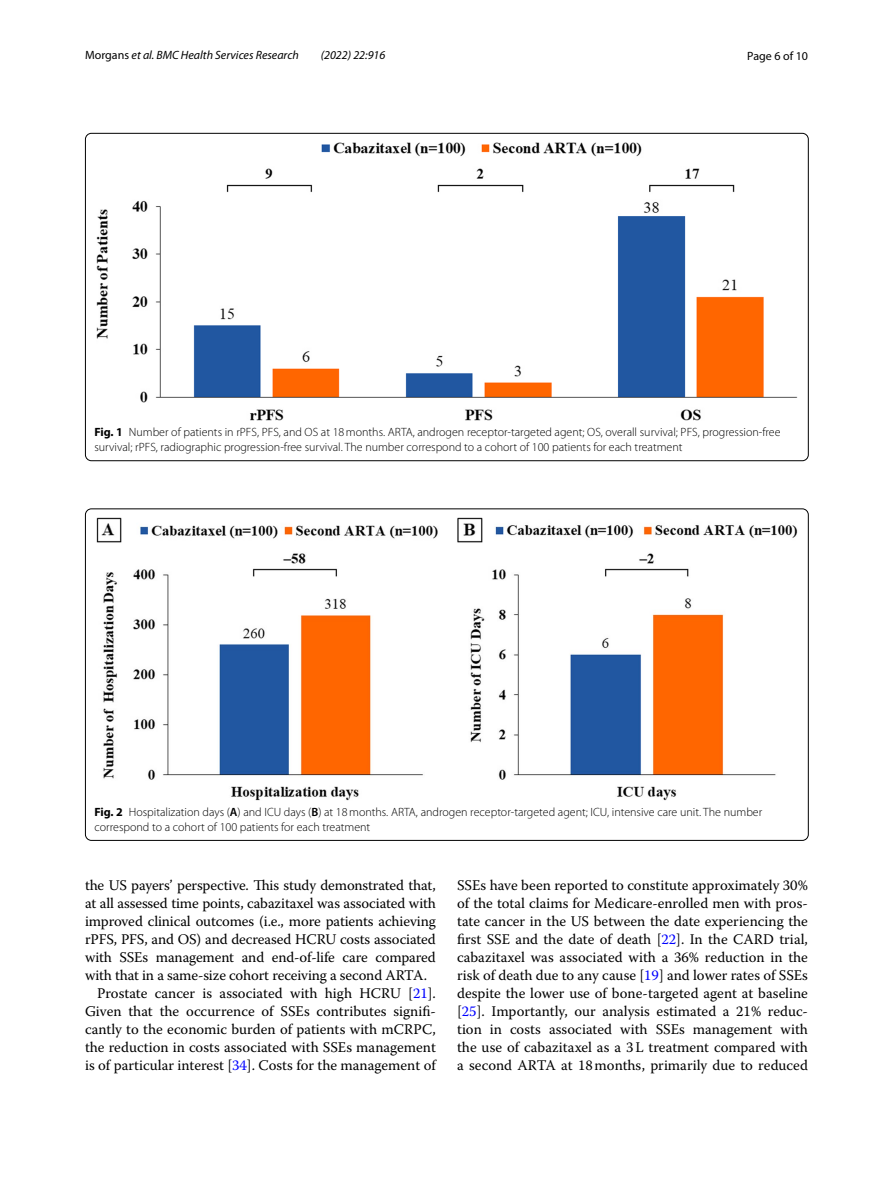
<style>
.page{position:relative;width:893px;height:1187px;background:#fff}
.page>*{position:absolute;margin:0;border:0;box-sizing:border-box;transform-origin:0 0}
.t1{font:14.7px/18px "Warnock Pro";letter-spacing:-.005em;color:#000;text-align:justify}
.t2{font:300 12px/15px "Myriad Pro";color:#000}
.t3{font:italic 12px "Myriad Pro";color:#000}
.t4{font:12px "Myriad Pro";color:#000}
.s1{font-style:normal}
.s2{font-weight:700}
.s3{font-weight:600}
.s4{color:#00f}
</style>
<div class="page">
<img style="left:97px;top:142px;width:700px;height:279px">
<img style="left:97px;top:518px;width:700px;height:282px">
<p class="t3" style="left:85px;top:48px;width:215px"><span class="s1">Morgans</span> et al. BMC Health Services Research</p>
<p class="t3" style="left:321px;top:48px;width:66px">(2022) 22:916</p>
<p class="t4" style="left:747px;top:48px;width:62px">Page 6 of 10</p>
<p class="t2" style="left:94px;top:424px;width:688px"><span class="s2">Fig. 1</span> Number of patients in rPFS, PFS, and OS at 18months. ARTA, androgen receptor-targeted agent; OS, overall survival; PFS, progression-free survival; rPFS, radiographic progression-free survival. The number correspond to a cohort of 100 patients for each treatment</p>
<p class="t2" style="left:94px;top:804px;width:669px"><span class="s2">Fig. 2</span> Hospitalization days (<span class="s3">A</span>) and ICU days (<span class="s3">B</span>) at 18months. ARTA, androgen receptor-targeted agent; ICU, intensive care unit. The number correspond to a cohort of 100 patients for each treatment</p>
<p class="t1" style="left:85px;top:875px;width:352px">the US payers’ perspective. This study demonstrated that,</p>
<p class="t1" style="left:85px;top:893px;width:352px">at all assessed time points, cabazitaxel was associated with</p>
<p class="t1" style="left:85px;top:911px;width:352px">improved clinical outcomes (i.e., more patients achieving</p>
<p class="t1" style="left:85px;top:929px;width:352px">rPFS, PFS, and OS) and decreased HCRU costs associated</p>
<p class="t1" style="left:85px;top:947px;width:352px">with SSEs management and end-of-life care compared</p>
<p class="t1" style="left:85px;top:965px;width:344px">with that in a same-size cohort receiving a second ARTA.</p>
<p class="t1" style="left:97px;top:983px;width:340px">Prostate cancer is associated with high HCRU [<span class="s4">21</span>].</p>
<p class="t1" style="left:85px;top:1001px;width:352px">Given that the occurrence of SSEs contributes signifi-</p>
<p class="t1" style="left:85px;top:1019px;width:352px">cantly to the economic burden of patients with mCRPC,</p>
<p class="t1" style="left:85px;top:1037px;width:352px">the reduction in costs associated with SSEs management</p>
<p class="t1" style="left:85px;top:1055px;width:352px">is of particular interest [<span class="s4">34</span>]. Costs for the management of</p>
<p class="t1" style="left:457px;top:875px;width:352px">SSEs have been reported to constitute approximately 30% of the total claims for Medicare-enrolled men with pros&shy;tate cancer in the US between the date experiencing the first SSE and the date of death [<span class="s4">22</span>]. In the CARD trial, cabazitaxel was associated with a 36% reduction in the risk of death due to any cause [<span class="s4">19</span>] and lower rates of SSEs despite the lower use of bone-targeted agent at baseline [<span class="s4">25</span>]. Importantly, our analysis estimated a 21% reduc&shy;tion in costs associated with SSEs management with the use of cabazitaxel as a 3L treatment compared with a second ARTA at 18months, primarily due to reduced</p>
</div>
